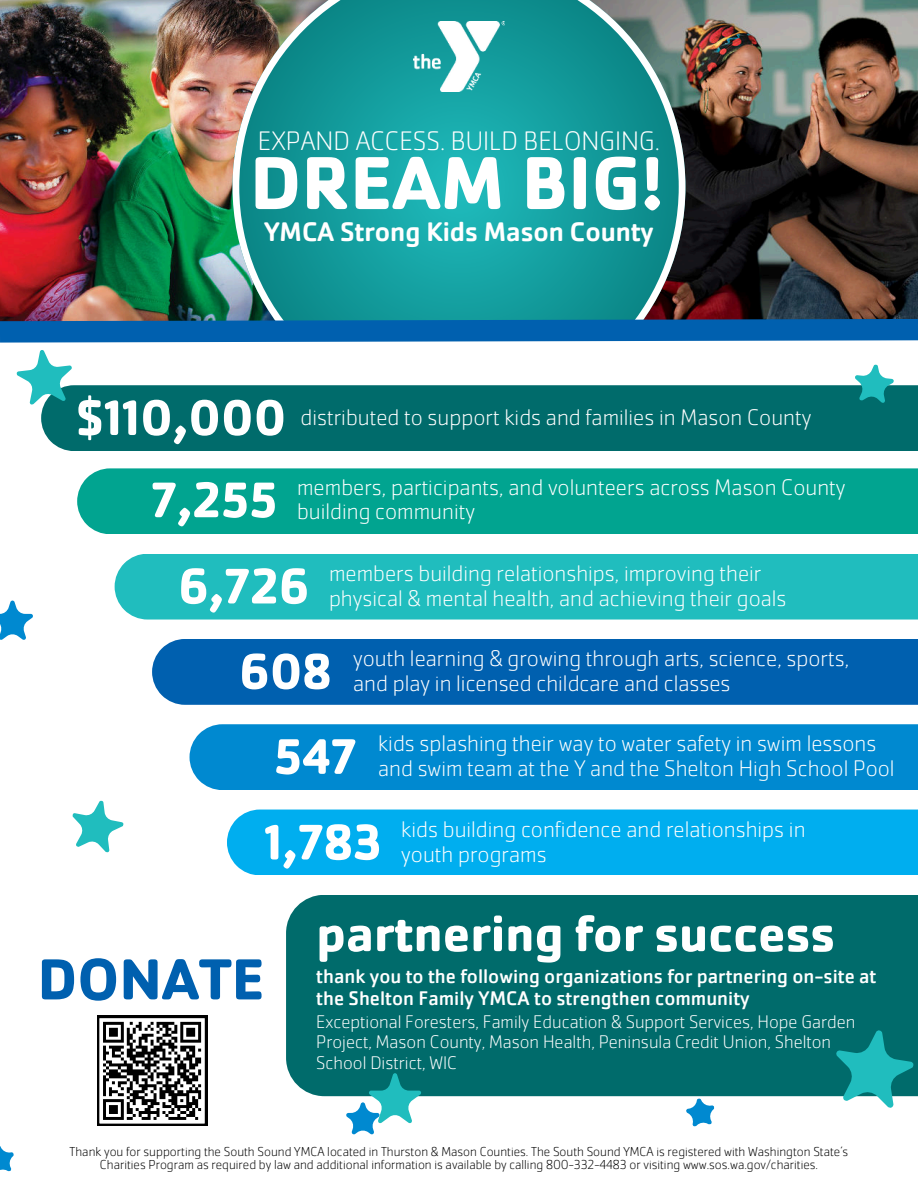
<style>
.page{position:relative;width:918px;height:1188px;background:#fff}
.page>*{position:absolute;margin:0;border:0;box-sizing:border-box;transform-origin:0 0}
.t1{font:700 77.7px "Cachet Pro";color:#fff}
.t2{font:700 60px "Cachet Pro";color:#0060af}
.t3{font:700 51.9px "Cachet Pro";color:#fff}
.t4{font:500 27.9px "Cachet Pro";color:#fff}
.t5{font:200 27.75px "Cachet Pro";color:#fff}
.t6{font:200 23.55px/24.8px "Cachet Pro";color:#fff}
.t7{font:20.55px/21.3px "Cachet Pro";color:#fff}
.t8{font:200 19.05px/20.2px "Cachet Pro";color:#fff}
.t9{font:200 13.5px/13.5px "Cachet Pro";color:#000;text-align:center}
.s1{font-weight:700;font-size:51.9px}
</style>
<div class="page">
<img style="left:0;top:0;width:233px;height:308px">
<img style="left:685px;top:0;width:233px;height:308px">
<svg style="left:233px;top:0;width:452px;height:308px;background:#249999"></svg>
<img style="left:413px;top:22px;width:91px;height:70px">
<div style="left:77px;top:468px;width:841px;height:66px;background:#01a490"></div>
<div style="left:115px;top:554px;width:803px;height:66px;background:#20bdbe"></div>
<div style="left:152px;top:639px;width:766px;height:66px;background:#0060af"></div>
<div style="left:190px;top:724px;width:728px;height:66px;background:#0089d0"></div>
<div style="left:227px;top:810px;width:691px;height:65px;background:#00aeef"></div>
<div style="left:286px;top:895px;width:632px;height:201px;background:#006b6b"></div>
<div style="left:41px;top:405px;width:877px;height:46px;background:#006b6b"></div>
<svg style="left:0;top:601px;width:33px;height:39px"></svg>
<svg style="left:72px;top:801px;width:52px;height:52px"></svg>
<svg style="left:346px;top:1073px;width:75px;height:62px"></svg>
<svg style="left:686px;top:1098px;width:28px;height:29px"></svg>
<svg style="left:836px;top:1030px;width:78px;height:78px"></svg>
<svg style="left:0;top:308px;width:918px;height:97px"></svg>
<svg style="left:0;top:1146px;width:14px;height:26px"></svg>
<svg style="left:97px;top:1016px;width:110px;height:110px"></svg>
<p class="t5" style="left:258px;top:125px;width:404px">EXPAND ACCESS. BUILD BELONGING.</p>
<h1 class="t1" style="left:250px;top:135px;width:415px">DREAM BIG!</h1>
<p class="t4" style="left:265px;top:216px;width:390px">YMCA Strong Kids Mason County</p>
<p class="t6" style="left:76px;top:405px;width:737px"><span class="s1">$110,000</span> distributed to support kids and families in Mason County</p>
<p class="t6" style="left:297px;top:475px;width:550px;text-indent:-146px"><span class="s1">7,255</span> members, participants, and volunteers across Mason County building community</p>
<p class="t6" style="left:329px;top:561px;width:459px;text-indent:-151px"><span class="s1">6,726</span> members building relationships, improving their physical &amp; mental health, and achieving their goals</p>
<p class="t6" style="left:239px;top:647px;width:612px;text-align:center"><span class="s1">608</span> youth learning &amp; growing through arts, science, sports, and play in licensed childcare and classes</p>
<p class="t6" style="left:378px;top:732px;width:518px;text-indent:-104px"><span class="s1">547</span> kids splashing their way to water safety in swim lessons and swim team at the Y and the Shelton High School Pool</p>
<p class="t6" style="left:401px;top:817px;width:406px;text-indent:-137px"><span class="s1">1,783</span> kids building confidence and relationships in youth programs</p>
<h2 class="t2" style="left:38px;top:942px;width:228px">DONATE</h2>
<h3 class="t3" style="left:316px;top:902px;width:520px">partnering for success</h3>
<p class="t7" style="left:316px;top:966px;width:562px">thank you to the following organizations for partnering on-site at the Shelton Family YMCA to strengthen community</p>
<p class="t8" style="left:316px;top:1012px;width:541px">Exceptional Foresters, Family Education &amp; Support Services, Hope Garden<br>Project, Mason County, Mason Health, Peninsula Credit Union, Shelton<br>School District, WIC</p>
<p class="t9" style="left:70px;top:1145px;width:780px">Thank you for supporting the South Sound YMCA located in Thurston &amp; Mason Counties. The South Sound YMCA is registered with Washington State’s<br>Charities Program as required by law and additional information is available by calling 800-332-4483 or visiting www.sos.wa.gov/charities.</p>
</div>
